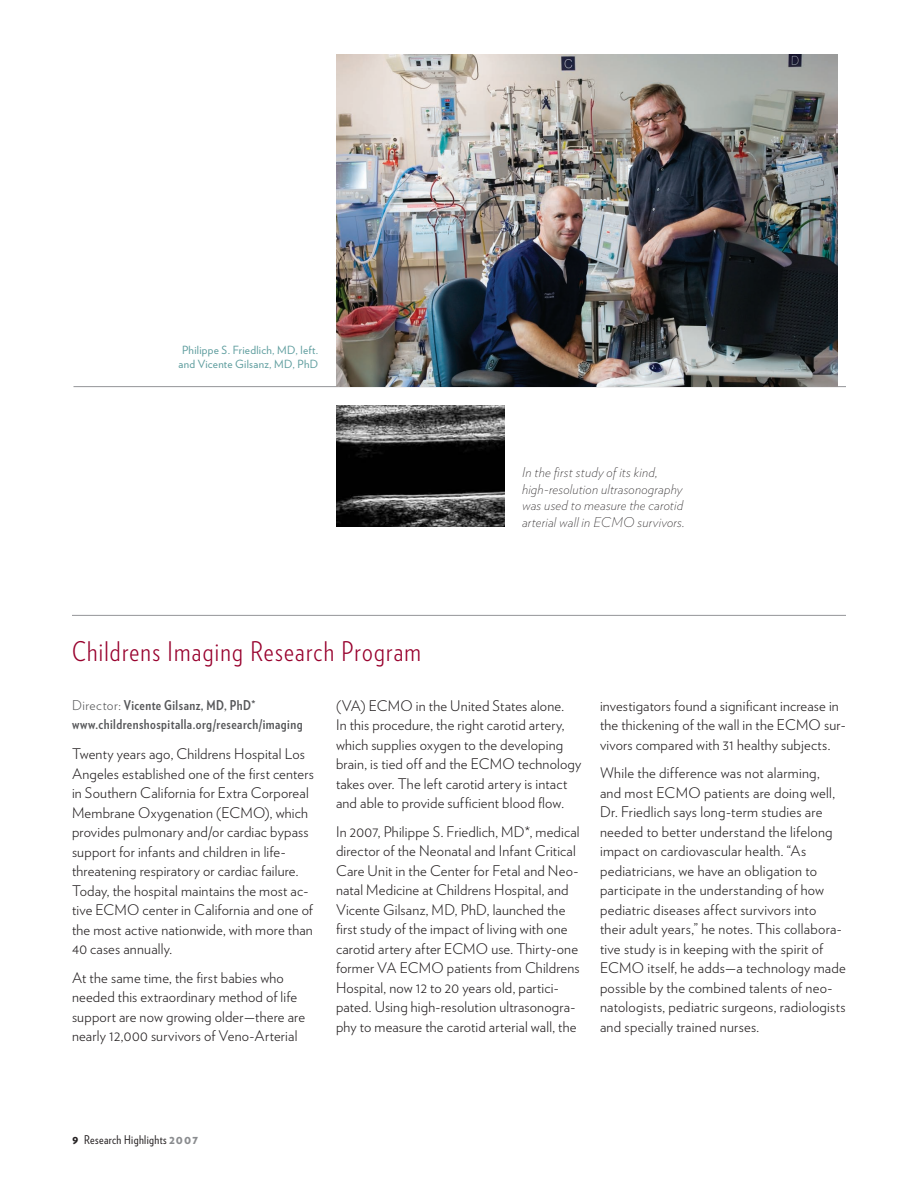
<style>
.page{position:relative;width:918px;height:1188px;background:#fff}
.page>*{position:absolute;margin:0;border:0;box-sizing:border-box;transform-origin:0 0}
.t1{font:300 27px "Verlag Condensed";letter-spacing:.045em;color:#98012d}
.t2{font:300 14.7px/19.5px "Verlag";letter-spacing:.015em;color:#231f20}
.t3{font:italic 200 13.5px/16.5px "Verlag";letter-spacing:.02em;color:#231f20}
.t4{font:700 13.5px/19.5px "Verlag Condensed";letter-spacing:.035em;color:#57585a}
.t5{font:12px "Verlag Condensed";letter-spacing:.03em;color:#231f20}
.t6{font:11.25px/13.5px "Verlag";letter-spacing:.025em;color:#5e9d9e;text-align:center}
.s1{font-family:"Verlag";font-weight:300}
.s2{font-family:"Verlag";font-weight:900;color:#8a8c8f}
</style>
<div class="page">
<hr style="left:72px;top:615px;width:774px;height:1px;background:#939598">
<img style="left:336px;top:405px;width:168px;height:121px">
<hr style="left:74px;top:386px;width:772px;height:1px;background:#939598">
<img style="left:336px;top:54px;width:501px;height:333px">
<p class="t6" style="left:179px;top:343px;width:141px">Philippe S. Friedlich, MD, left. and Vicente Gilsanz, MD, PhD</p>
<h1 class="t1" style="left:72px;top:635px;width:351px">Childrens Imaging Research Program</h1>
<p class="t3" style="left:522px;top:464px;width:164px">In the first study of its kind, high-resolution ultrasonography was used to measure the carotid arterial wall in ECMO survivors.</p>
<p class="t4" style="left:72px;top:695px;width:232px"><span class="s1">Director:</span> Vicente Gilsanz, MD, PhD* www.childrenshospitalla.org/research/imaging</p>
<p class="t2" style="left:72px;top:744px;width:243px">Twenty years ago, Childrens Hospital Los Angeles established one of the first centers in Southern California for Extra Corporeal Membrane Oxygenation (ECMO), which provides pulmonary and/or cardiac bypass support for infants and children in life&shy;threatening respiratory or cardiac failure.<br>Today, the hospital maintains the most ac&shy;tive ECMO center in California and one of the most active nationwide, with more than 40 cases annually.</p>
<p class="t2" style="left:72px;top:968px;width:235px">At the same time, the first babies who needed this extraordinary method of life support are now growing older—there are nearly 12,000 survivors of Veno-Arterial</p>
<p class="t2" style="left:336px;top:696px;width:247px">(VA) ECMO in the United States alone.<br>In this procedure, the right carotid artery, which supplies oxygen to the developing brain, is tied off and the ECMO technology takes over. The left carotid artery is intact and able to provide sufficient blood flow.</p>
<p class="t2" style="left:336px;top:822px;width:245px">In 2007, Philippe S. Friedlich, MD*, medical director of the Neonatal and Infant Critical Care Unit in the Center for Fetal and Neo&shy;natal Medicine at Childrens Hospital, and Vicente Gilsanz, MD, PhD, launched the first study of the impact of living with one carotid artery after ECMO use. Thirty-one former VA ECMO patients from Childrens Hospital, now 12 to 20 years old, partici&shy;pated. Using high-resolution ultrasonogra&shy;phy to measure the carotid arterial wall, the</p>
<p class="t2" style="left:600px;top:696px;width:247px">investigators found a significant increase in the thickening of the wall in the ECMO sur&shy;vivors compared with 31 healthy subjects.</p>
<p class="t2" style="left:600px;top:763px;width:247px">While the difference was not alarming,<br>and most ECMO patients are doing well, Dr. Friedlich says long-term studies are needed to better understand the lifelong impact on cardiovascular health. “As pediatricians, we have an obligation to participate in the understanding of how pediatric diseases affect survivors into<br>their adult years,” he notes. This collabora&shy;tive study is in keeping with the spirit of ECMO itself, he adds—a technology made possible by the combined talents of neo&shy;natologists, pediatric surgeons, radiologists and specially trained nurses.</p>
<p class="t5" style="left:84px;top:1132px;width:115px">Research Highlights <span class="s2">2007</span></p>
</div>
